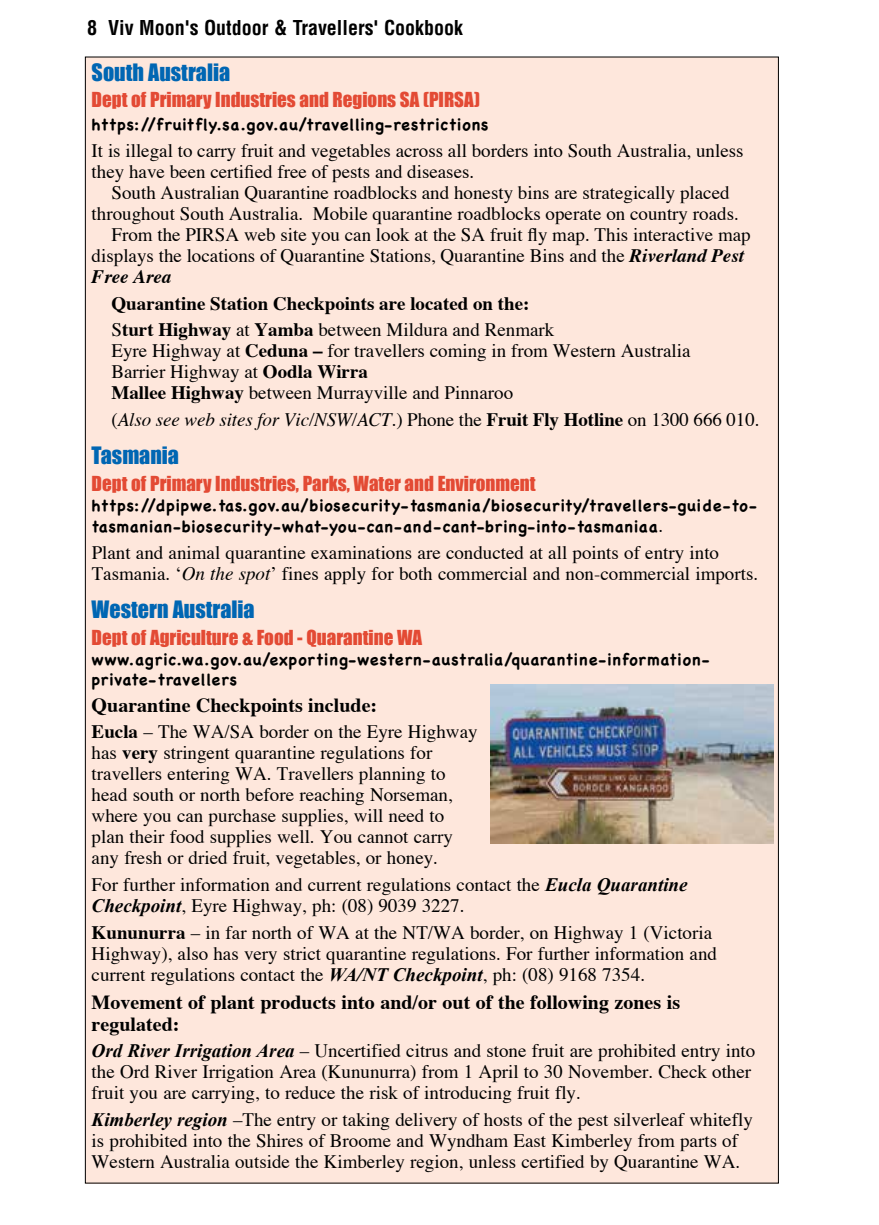
<style>
.page{position:relative;width:879px;height:1225px;background:#fff}
.page>*{position:absolute;margin:0;border:0;box-sizing:border-box;transform-origin:0 0}
.t1{font:22px "Impact";color:#0066b3}
.t2{font:700 20px/22px "Times";color:#000}
.t3{font:700 condensed 20px "Helvetica";color:#000}
.t4{font:19px/21px "Times";color:#000}
.t5{font:19px "Impact";color:#e34a34}
.t6{font:700 19px/26.6px "Times";color:#000}
.t7{font:italic 19px "Times";letter-spacing:-.005em;color:#000}
.t8{font:italic 700 19px "Times";color:#000}
.t9{font:700 16px/21px "Chalkboard";letter-spacing:.05em;color:#000}
.s1{font-weight:700;font-style:italic}
.s2{font-weight:400}
.s3{font-weight:700}
.s4{font-style:normal}
.s5{font-weight:700;font-style:normal}
.s6{font-family:"Times";font-weight:400;font-size:19px}
.s7{font-style:italic}
.s8{font-family:"Times New Roman";font-weight:700;font-style:italic}
</style>
<div class="page">
<div style="left:85px;top:57px;width:693px;height:1126px;background:#fee7dc"></div>
<img style="left:490px;top:684px;width:283px;height:159px">
<p class="t3" style="left:87px;top:15px;width:377px">8 Viv Moon's Outdoor &amp; Travellers' Cookbook</p>
<p class="t1" style="left:92px;top:55px;width:140px">South Australia</p>
<p class="t5" style="left:92px;top:85px;width:390px">Dept of Primary Industries and Regions SA (PIRSA)</p>
<p class="t9" style="left:92px;top:114px;width:398px">https://fruitfly.sa.gov.au/travelling-restrictions</p>
<p class="t4" style="left:92px;top:140px;width:653px">It is illegal to carry fruit and vegetables across all borders into South Australia, unless they have been certified free of pests and diseases.</p>
<p class="t4" style="left:111px;top:182px;width:619px">South Australian Quarantine roadblocks and honesty bins are strategically placed</p>
<p class="t4" style="left:92px;top:203px;width:648px">throughout South Australia. Mobile quarantine roadblocks operate on country roads.</p>
<p class="t4" style="left:111px;top:224px;width:641px">From the PIRSA web site you can look at the SA fruit fly map. This interactive map</p>
<p class="t4" style="left:92px;top:245px;width:654px">displays the locations of Quarantine Stations, Quarantine Bins and the <span class="s1">Riverland Pest</span></p>
<p class="t8" style="left:92px;top:265px;width:81px">Free Area</p>
<p class="t6" style="left:111px;top:289px;width:444px">Quarantine Station Checkpoints are located on the:<br><span class="s2">S</span>turt Highway <span class="s2">at</span> Yamba <span class="s2">between Mildura and Renmark</span></p>
<p class="t4" style="left:111px;top:340px;width:580px">Eyre Highway at <span class="s3">Ceduna –</span> for travellers coming in from Western Australia<br>Barrier Highway at <span class="s3">Oodla Wirra<br>Mallee Highway</span> between Murrayville and Pinnaroo</p>
<p class="t7" style="left:111px;top:408px;width:649px"><span class="s4">(</span>Also see web sites for Vic/NSW/ACT.<span class="s4">) Phone the</span> <span class="s5">Fruit Fly Hotline</span> <span class="s4">on 1300 666 010.</span></p>
<p class="t1" style="left:92px;top:439px;width:89px">Tasmania</p>
<p class="t5" style="left:92px;top:469px;width:445px">Dept of Primary Industries, Parks, Water and Environment</p>
<p class="t9" style="left:92px;top:495px;width:667px">https://dpipwe.tas.gov.au/biosecurity-tasmania/biosecurity/travellers-guide-to&shy;tasmanian-biosecurity-what-you-can-and-cant-bring-into-tasmaniaa<span class="s6">.</span></p>
<p class="t4" style="left:92px;top:541px;width:668px">Plant and animal quarantine examinations are conducted at all points of entry into<br>Tasmania. ‘<span class="s7">On the spot</span>’ fines apply for both commercial and non-commercial imports.</p>
<p class="t1" style="left:92px;top:592px;width:164px">Western Australia</p>
<p class="t5" style="left:92px;top:622px;width:332px">Dept of Agriculture &amp; Food - Quarantine WA</p>
<p class="t9" style="left:92px;top:649px;width:619px;line-height:20px">www.agric.wa.gov.au/exporting-western-australia/quarantine-information&shy;private-travellers</p>
<p class="t2" style="left:92px;top:693px;width:287px">Quarantine Checkpoints include:</p>
<p class="t4" style="left:92px;top:721px;width:387px"><span class="s3">Eucla</span> – The WA/SA border on the Eyre Highway has <span class="s3">very</span> stringent quarantine regulations for travellers entering WA. Travellers planning to head south or north before reaching Norseman, where you can purchase supplies, will need to plan their food supplies well. You cannot carry any fresh or dried fruit, vegetables, or honey.</p>
<p class="t4" style="left:92px;top:874px;width:597px">For further information and current regulations contact the <span class="s8">Eucla Quarantine<br>Checkpoint</span>, Eyre Highway, ph: (08) 9039 3227.</p>
<p class="t4" style="left:92px;top:921px;width:627px"><span class="s3">Kununurra</span> – in far north of WA at the NT/WA border, on Highway 1 (Victoria<br>Highway), also has very strict quarantine regulations. For further information and current regulations contact the <span class="s8">WA/NT Checkpoint</span>, ph: (08) 9168 7354.</p>
<p class="t2" style="left:92px;top:990px;width:590px">Movement of plant products into and/or out of the following zones is regulated:</p>
<p class="t4" style="left:92px;top:1040px;width:665px"><span class="s8">Ord River Irrigation Area</span> – Uncertified citrus and stone fruit are prohibited entry into the Ord River Irrigation Area (Kununurra) from 1 April to 30 November. Check other fruit you are carrying, to reduce the risk of introducing fruit fly.</p>
<p class="t4" style="left:92px;top:1108px;width:663px"><span class="s8">Kimberley region</span> –The entry or taking delivery of hosts of the pest silverleaf whitefly is prohibited into the Shires of Broome and Wyndham East Kimberley from parts of<br>Western Australia outside the Kimberley region, unless certified by Quarantine WA.</p>
</div>
